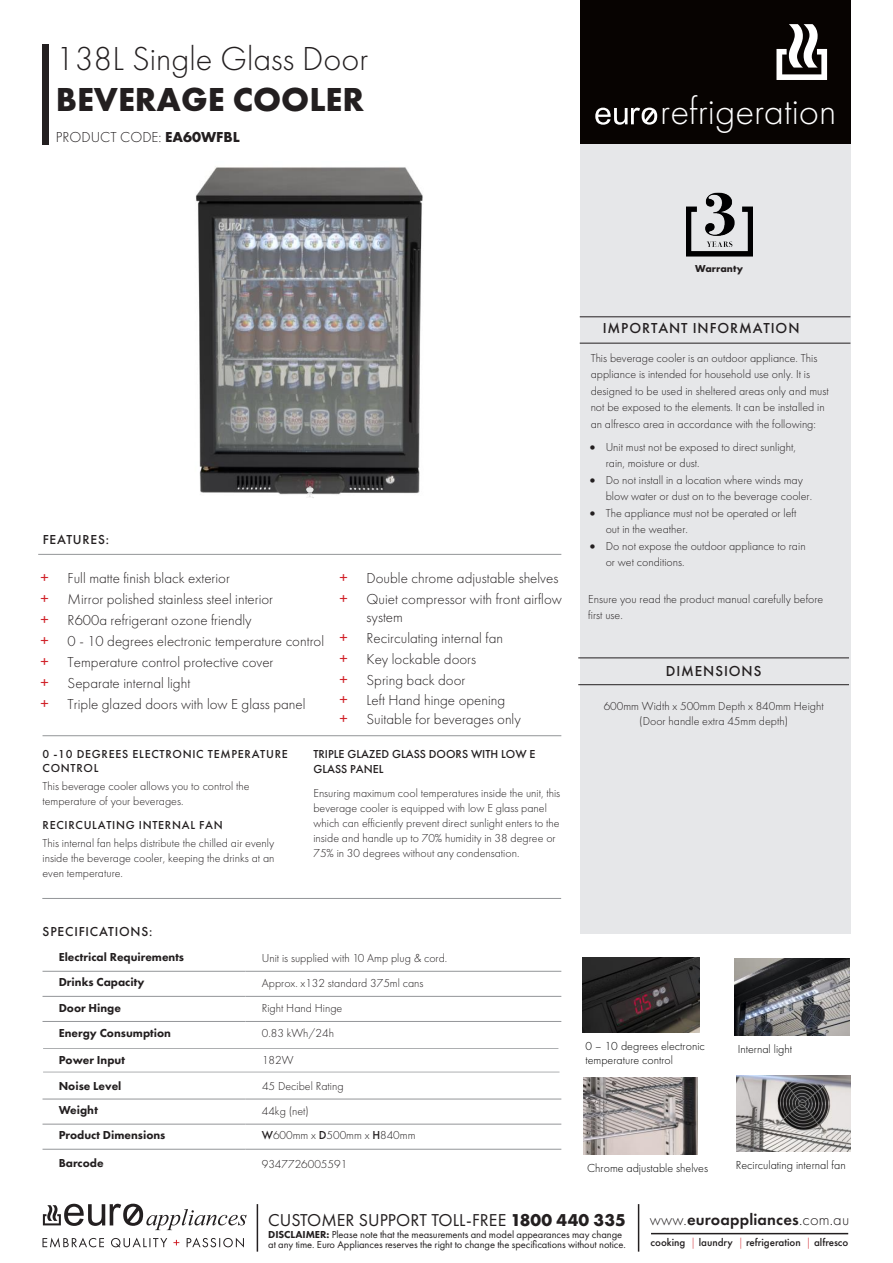
<style>
.page{position:relative;width:893px;height:1263px;background:#fff}
.page>*{position:absolute;margin:0;border:0;box-sizing:border-box;transform-origin:0 0}
.t1{font:300 39.15px "Futura PT";color:#fff}
.t2{font:300 34.5px "Futura PT";color:#231f20}
.t3{font:700 34.5px "Futura PT";color:#231f20}
.t4{font:17.85px "Futura PT";letter-spacing:.005em;color:#231f20}
.t5{font:600 16.65px "Futura PT";letter-spacing:.01em;color:#231f20}
.t6{font:300 15px/21px "Futura PT";color:#231f20}
.t7{font:500 15px "Futura PT";letter-spacing:.06em;color:#231f20}
.t8{font:500 13.5px "Futura PT";letter-spacing:.06em;color:#231f20}
.t9{font:300 12px/16.5px "Futura PT";color:#231f20}
.t10{font:800 12px "Futura PT";color:#231f20}
.t11{font:300 12px/13.6px "Futura PT";color:#000}
.t12{font:500 12px/14.5px "Futura PT";letter-spacing:.06em;color:#231f20}
.t13{font:500 12px/15.1px "Futura PT";color:#231f20}
.t14{font:500 11.1px "Futura PT";color:#231f20}
.t15{font:10.5px/10.5px "Futura PT";letter-spacing:-.005em;color:#231f20}
.t16{font:700 10.5px "Futura PT";color:#231f20}
.s1{font-weight:700}
.s2{font-weight:400;font-size:16.5px;color:#d1232a}
.s3{font-weight:500}
.s4{font-weight:800}
.s5{font-weight:300}
.s6{font-weight:300;color:#cd151d}
</style>
<div class="page">
<div style="left:580px;top:0;width:270px;height:934px;background:#e6e7e9"></div>
<div style="left:580px;top:0;width:270px;height:143px;background:#070301"></div>
<img style="left:686px;top:192px;width:67px;height:65px">
<hr style="left:38px;top:554px;width:523px;height:1px;background:#939598">
<hr style="left:43px;top:735px;width:518px;height:1px;background:#939598">
<hr style="left:42px;top:898px;width:519px;height:1px;background:#939598">
<hr style="left:43px;top:971px;width:203px;height:1px;background:#939598">
<hr style="left:246px;top:971px;width:315px;height:1px;background:#939598">
<hr style="left:43px;top:996px;width:203px;height:1px;background:#939598">
<hr style="left:246px;top:996px;width:315px;height:1px;background:#939598">
<hr style="left:43px;top:1021px;width:203px;height:1px;background:#939598">
<hr style="left:246px;top:1021px;width:315px;height:1px;background:#939598">
<hr style="left:43px;top:1099px;width:203px;height:1px;background:#939598">
<hr style="left:246px;top:1099px;width:315px;height:1px;background:#939598">
<hr style="left:43px;top:1124px;width:203px;height:1px;background:#939598">
<hr style="left:246px;top:1124px;width:315px;height:1px;background:#939598">
<hr style="left:43px;top:1149px;width:203px;height:1px;background:#939598">
<hr style="left:246px;top:1149px;width:315px;height:1px;background:#939598">
<div style="left:43px;top:45px;width:6px;height:100px;background:#231f20"></div>
<hr style="left:580px;top:316px;width:270px;height:1px;background:#231f20">
<hr style="left:580px;top:343px;width:270px;height:1px;background:#231f20">
<img style="left:196px;top:166px;width:227px;height:329px">
<hr style="left:43px;top:1071px;width:516px;height:2px;background:#939598">
<hr style="left:43px;top:1048px;width:515px;height:1px;background:#939598">
<svg style="left:304px;top:486px;width:12px;height:12px"></svg>
<svg style="left:776px;top:24px;width:51px;height:56px"></svg>
<svg style="left:595px;top:108px;width:62px;height:17px"></svg>
<svg style="left:187px;top:1237px;width:57px;height:10px"></svg>
<svg style="left:173px;top:1240px;width:6px;height:5px"></svg>
<svg style="left:43px;top:1237px;width:124px;height:10px"></svg>
<svg style="left:43px;top:1204px;width:204px;height:26px"></svg>
<hr style="left:638px;top:1204px;width:1px;height:47px;background:#231f20">
<hr style="left:651px;top:1233px;width:197px;height:1px;background:#231f20">
<hr style="left:257px;top:1204px;width:1px;height:47px;background:#231f20">
<hr style="left:578px;top:684px;width:271px;height:1px;background:#231f20">
<hr style="left:578px;top:657px;width:271px;height:1px;background:#231f20">
<img style="left:583px;top:957px;width:116px;height:76px">
<img style="left:584px;top:1077px;width:114px;height:77px">
<img style="left:734px;top:958px;width:116px;height:78px">
<img style="left:736px;top:1075px;width:114px;height:77px">
<h2 class="t2" style="left:56px;top:39px;width:314px">138L Single Glass Door</h2>
<h2 class="t3" style="left:56px;top:77px;width:310px">BEVERAGE COOLER</h2>
<p class="t6" style="left:56px;top:126px;width:186px">PRODUCT CODE: <span class="s1">EA60WFBL</span></p>
<h1 class="t1" style="left:660px;top:89px;width:178px">refrigeration</h1>
<p class="t8" style="left:43px;top:531px;width:68px">FEATURES:</p>
<p class="t6" style="left:41px;top:567px;width:285px"><span class="s2">+</span> Full matte finish black exterior<br><span class="s2">+</span> Mirror polished stainless steel interior<br><span class="s2">+</span> R600a refrigerant ozone friendly<br><span class="s2">+</span> 0 - 10 degrees electronic temperature control <span class="s2">+</span> Temperature control protective cover<br><span class="s2">+</span> Separate internal light<br><span class="s2">+</span> Triple glazed doors with low E glass panel</p>
<p class="t6" style="left:340px;top:567px;width:224px"><span class="s2">+</span> Double chrome adjustable shelves <span class="s2">+</span> Quiet compressor with front airflow</p>
<p class="t6" style="left:340px;top:606px;width:183px;line-height:20.4px;text-indent:27px">system<br><span class="s2">+</span> Recirculating internal fan<br><span class="s2">+</span> Key lockable doors<br><span class="s2">+</span> Spring back door<br><span class="s2">+</span> Left Hand hinge opening<br><span class="s2">+</span> Suitable for beverages only</p>
<p class="t12" style="left:43px;top:746px;width:247px">0 -10 DEGREES ELECTRONIC TEMPERATURE<br>CONTROL</p>
<p class="t9" style="left:43px;top:779px;width:209px;line-height:15px">This beverage cooler allows you to control the temperature of your beverages.</p>
<p class="t12" style="left:43px;top:817px;width:182px">RECIRCULATING INTERNAL FAN</p>
<p class="t9" style="left:43px;top:835px;width:233px;line-height:15px;text-align:justify">This internal fan helps distribute the chilled air evenly inside the beverage cooler, keeping the drinks at an even temperature.</p>
<p class="t8" style="left:43px;top:923px;width:111px">SPECIFICATIONS:</p>
<p class="t13" style="left:313px;top:746px;width:223px">TRIPLE GLAZED GLASS DOORS WITH LOW E<br>GLASS PANEL</p>
<p class="t9" style="left:313px;top:786px;width:248px;line-height:15px">Ensuring maximum cool temperatures inside the unit, this beverage cooler is equipped with low E glass panel which can efficiently prevent direct sunlight enters to the inside and handle up to 70% humidity in 38 degree or 75% in 30 degrees without any condensation.</p>
<p class="t10" style="left:59px;top:950px;width:127px">Electrical Requirements</p>
<p class="t9" style="left:262px;top:949px;width:187px">Unit is supplied with 10 Amp plug &amp; cord.</p>
<p class="t10" style="left:59px;top:975px;width:87px">Drinks Capacity</p>
<p class="t9" style="left:262px;top:974px;width:163px">Approx. x132 standard 375ml cans</p>
<p class="t10" style="left:59px;top:1000px;width:64px">Door Hinge</p>
<p class="t9" style="left:262px;top:999px;width:82px">Right Hand Hinge</p>
<p class="t10" style="left:59px;top:1025px;width:114px">Energy Consumption</p>
<p class="t9" style="left:262px;top:1024px;width:74px">0.83 kWh/24h</p>
<p class="t10" style="left:59px;top:1053px;width:68px">Power Input</p>
<p class="t9" style="left:262px;top:1052px;width:33px">182W</p>
<p class="t10" style="left:59px;top:1078px;width:64px">Noise Level</p>
<p class="t9" style="left:262px;top:1078px;width:83px">45 Decibel Rating</p>
<p class="t10" style="left:59px;top:1103px;width:41px">Weight</p>
<p class="t9" style="left:262px;top:1103px;width:49px">44kg (net)</p>
<p class="t10" style="left:59px;top:1128px;width:108px">Product Dimensions</p>
<p class="t9" style="left:262px;top:1127px;width:155px"><span class="s3">W</span>600mm x <span class="s3">D</span>500mm x <span class="s3">H</span>840mm</p>
<p class="t10" style="left:59px;top:1156px;width:46px">Barcode</p>
<p class="t9" style="left:262px;top:1155px;width:87px">9347726005591</p>
<p class="t16" style="left:695px;top:262px;width:49px">Warranty</p>
<p class="t7" style="left:603px;top:319px;width:198px">IMPORTANT INFORMATION</p>
<p class="t9" style="left:591px;top:349px;width:240px">This beverage cooler is an outdoor appliance. This appliance is intended for household use only. It is designed to be used in sheltered areas only and must not be exposed to the elements. It can be installed in an alfresco area in accordance with the following:</p>
<p class="t9" style="left:606px;top:439px;width:192px;text-indent:-16px">• Unit must not be exposed to direct sunlight, rain, moisture or dust.</p>
<p class="t9" style="left:606px;top:472px;width:208px;text-indent:-16px">• Do not install in a location where winds may blow water or dust on to the beverage cooler.</p>
<p class="t9" style="left:606px;top:505px;width:192px;text-indent:-16px">• The appliance must not be operated or left out in the weather.</p>
<p class="t9" style="left:606px;top:538px;width:201px;text-indent:-16px">• Do not expose the outdoor appliance to rain or wet conditions.</p>
<p class="t9" style="left:588px;top:591px;width:237px">Ensure you read the product manual carefully before first use.</p>
<p class="t7" style="left:666px;top:662px;width:97px">DIMENSIONS</p>
<p class="t9" style="left:604px;top:699px;width:222px;line-height:14.2px;text-align:center">600mm Width x 500mm Depth x 840mm Height (Door handle extra 45mm depth)</p>
<p class="t11" style="left:585px;top:1039px;width:121px">0 – 10 degrees electronic temperature control</p>
<p class="t11" style="left:738px;top:1042px;width:56px">Internal light</p>
<p class="t11" style="left:587px;top:1161px;width:122px">Chrome adjustable shelves</p>
<p class="t11" style="left:736px;top:1158px;width:111px">Recirculating internal fan</p>
<h3 class="t4" style="left:268px;top:1209px;width:359px">CUSTOMER SUPPORT TOLL-FREE <span class="s1">1800 440 335</span></h3>
<p class="t15" style="left:268px;top:1229px;width:359px"><span class="s4">DISCLAIMER:</span> Please note that the measurements and model appearances may change at any time. Euro Appliances reserves the right to change the specifications without notice.</p>
<h3 class="t5" style="left:650px;top:1209px;width:201px"><span class="s5">www.</span>euroappliances<span class="s5">.com.au</span></h3>
<p class="t14" style="left:651px;top:1235px;width:199px">cooking <span class="s6">|</span> laundry <span class="s6">|</span> refrigeration <span class="s6">|</span> alfresco</p>
</div>
